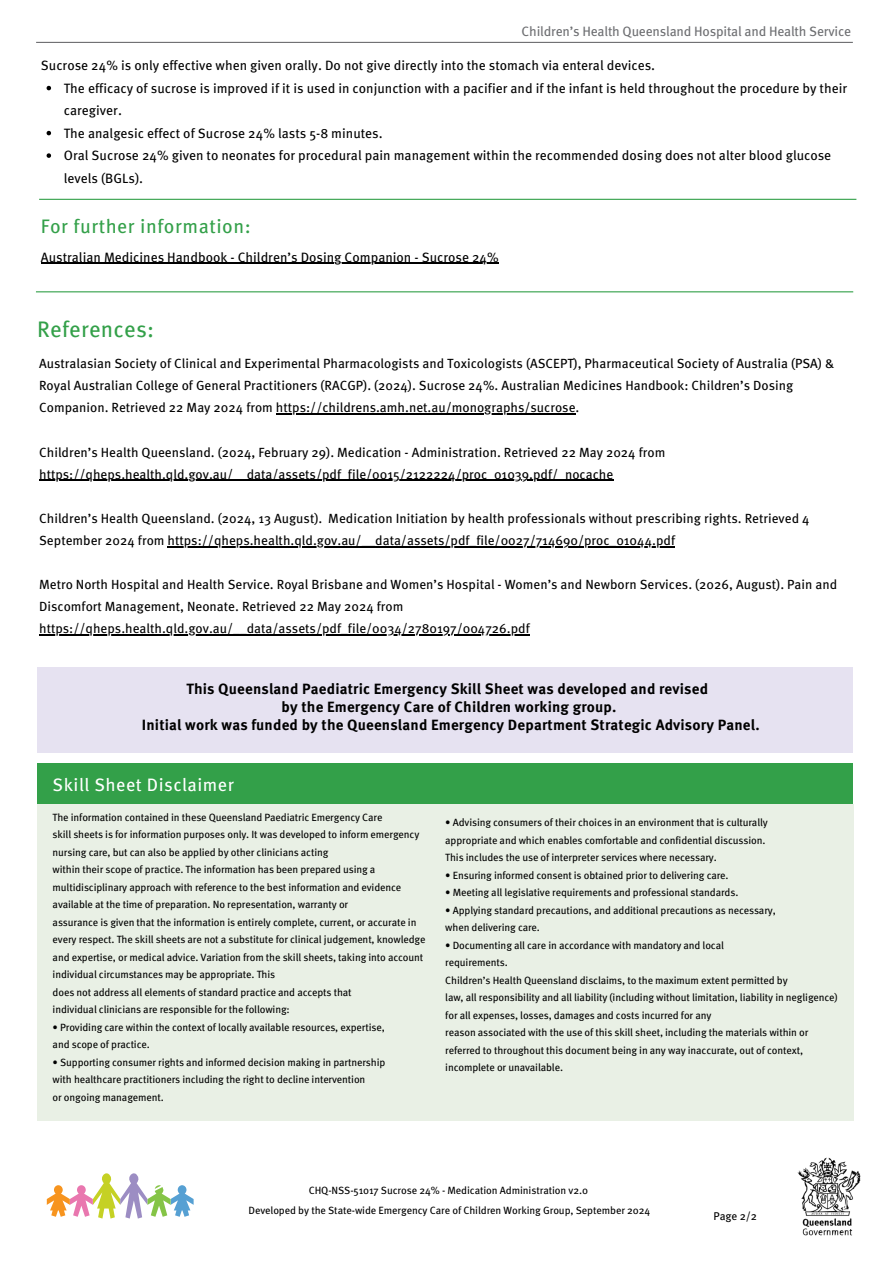
<style>
.page{position:relative;width:894px;height:1264px;background:#fff}
.page>*{position:absolute;margin:0;border:0;box-sizing:border-box;transform-origin:0 0}
.t1{font:22.5px "Meta Hebrew";letter-spacing:.01em;color:#33a049}
.t2{font:19.5px "Meta OT";letter-spacing:.025em;color:#33a049}
.t3{font:18px "Meta OT";letter-spacing:.025em;color:#fff}
.t4{font:700 15px/18px "Meta Hebrew";letter-spacing:.01em;color:#000;text-align:center}
.t5{font:13.5px/22.5px "Meta OT";color:#000}
.t6{font:13.5px "Meta OT";letter-spacing:-.015em;color:#6d6e71}
.t7{font:13.2px/22px "Meta OT";color:#000}
.t8{font:11.25px "Meta OT";color:#000}
.t9{font:10.5px/17.5px "Meta Hebrew";letter-spacing:-.015em;color:#000}
.t10{font:10.5px "Meta OT";letter-spacing:-.01em;color:#000}
</style>
<div class="page">
<svg style="left:47px;top:1173px;width:146px;height:45px"></svg>
<img style="left:797px;top:1157px;width:64px;height:79px">
<hr style="left:36px;top:42px;width:816px;height:1px;background:#6d6e71">
<hr style="left:41px;top:263px;width:457px;height:1px;background:#000">
<div style="left:37px;top:666px;width:815px;height:86px;background:#e6e2f1"></div>
<hr style="left:276px;top:413px;width:299px;height:1px;background:#000">
<hr style="left:39px;top:480px;width:574px;height:1px;background:#000">
<hr style="left:167px;top:546px;width:508px;height:1px;background:#000">
<hr style="left:39px;top:634px;width:490px;height:1px;background:#000">
<div style="left:37px;top:804px;width:816px;height:316px;background:#e9f0e5"></div>
<div style="left:37px;top:763px;width:816px;height:41px;background:#33a049"></div>
<hr style="left:36px;top:291px;width:817px;height:1px;background:#33a049">
<svg style="left:47px;top:86px;width:4px;height:4px"></svg>
<svg style="left:47px;top:131px;width:4px;height:4px"></svg>
<svg style="left:47px;top:153px;width:4px;height:5px"></svg>
<hr style="left:39px;top:199px;width:817px;height:1px;background:#33a049">
<h3 class="t6" style="left:521px;top:20px;width:331px">Children’s Health Queensland Hospital and Health Service</h3>
<p class="t5" style="left:41px;top:53px;width:615px">Sucrose 24% is only effective when given orally. Do not give directly into the stomach via enteral devices.</p>
<p class="t5" style="left:64px;top:76px;width:784px">The efficacy of sucrose is improved if it is used in conjunction with a pacifier and if the infant is held throughout the procedure by their caregiver.<br>The analgesic effect of Sucrose 24% lasts 5-8 minutes.<br>Oral Sucrose 24% given to neonates for procedural pain management within the recommended dosing does not alter blood glucose levels (BGLs).</p>
<p class="t2" style="left:41px;top:211px;width:211px">For further information:</p>
<p class="t5" style="left:41px;top:245px;width:459px">Australian Medicines Handbook - Children’s Dosing Companion - Sucrose 24%</p>
<h1 class="t1" style="left:37px;top:320px;width:118px">References:</h1>
<h5 class="t7" style="left:39px;top:352px;width:796px">Australasian Society of Clinical and Experimental Pharmacologists and Toxicologists (ASCEPT), Pharmaceutical Society of Australia (PSA) &amp;<br>Royal Australian College of General Practitioners (RACGP). (2024). Sucrose 24%. Australian Medicines Handbook: Children’s Dosing<br>Companion. Retrieved 22 May 2024 from https://childrens.amh.net.au/monographs/sucrose.</h5>
<h5 class="t7" style="left:39px;top:440px;width:627px">Children’s Health Queensland. (2024, February 29). Medication - Administration. Retrieved 22 May 2024 from</h5>
<p class="t7" style="left:39px;top:462px;width:575px">https://qheps.health.qld.gov.au/__data/assets/pdf_file/0015/2122224/proc_01039.pdf/_nocache</p>
<p class="t7" style="left:39px;top:506px;width:284px">Children’s Health Queensland. (2024, 13 August).</p>
<h3 class="t7" style="left:39px;top:506px;width:771px;text-indent:289px">Medication Initiation by health professionals without prescribing rights. Retrieved 4<br>September 2024 from https://qheps.health.qld.gov.au/__data/assets/pdf_file/0027/714690/proc_01044.pdf</h3>
<h2 class="t7" style="left:39px;top:573px;width:799px">Metro North Hospital and Health Service. Royal Brisbane and Women’s Hospital - Women’s and Newborn Services. (2026, August). Pain and<br>Discomfort Management, Neonate. Retrieved 22 May 2024 from</h2>
<p class="t7" style="left:39px;top:617px;width:492px">https://qheps.health.qld.gov.au/__data/assets/pdf_file/0034/2780197/004726.pdf</p>
<h5 class="t4" style="left:142px;top:681px;width:619px">This Queensland Paediatric Emergency Skill Sheet was developed and revised<br>by the Emergency Care of Children working group.<br>Initial work was funded by the Queensland Emergency Department Strategic Advisory Panel.</h5>
<p class="t3" style="left:53px;top:770px;width:183px">Skill Sheet Disclaimer</p>
<p class="t9" style="left:53px;top:809px;width:331px">The information contained in these Queensland Paediatric Emergency Care</p>
<p class="t9" style="left:53px;top:826px;width:368px">skill sheets is for information purposes only. It was developed to inform emergency nursing care, but can also be applied by other clinicians acting</p>
<p class="t9" style="left:53px;top:861px;width:350px">within their scope of practice. The information has been prepared using a multidisciplinary approach with reference to the best information and evidence available at the time of preparation. No representation, warranty or</p>
<p class="t9" style="left:53px;top:914px;width:374px">assurance is given that the information is entirely complete, current, or accurate in every respect. The skill sheets are not a substitute for clinical judgement, knowledge and expertise, or medical advice. Variation from the skill sheets, taking into account individual circumstances may be appropriate. This</p>
<p class="t9" style="left:53px;top:984px;width:300px">does not address all elements of standard practice and accepts that</p>
<p class="t9" style="left:53px;top:1001px;width:238px">individual clinicians are responsible for the following:</p>
<p class="t9" style="left:53px;top:1019px;width:333px">• Providing care within the context of locally available resources, expertise,</p>
<p class="t9" style="left:53px;top:1036px;width:99px">and scope of practice.</p>
<p class="t9" style="left:53px;top:1054px;width:334px">• Supporting consumer rights and informed decision making in partnership</p>
<p class="t9" style="left:53px;top:1071px;width:314px">with healthcare practitioners including the right to decline intervention</p>
<p class="t9" style="left:53px;top:1089px;width:113px">or ongoing management.</p>
<p class="t9" style="left:445px;top:814px;width:324px">• Advising consumers of their choices in an environment that is culturally</p>
<p class="t9" style="left:445px;top:832px;width:321px">appropriate and which enables comfortable and confidential discussion.</p>
<p class="t9" style="left:445px;top:849px;width:273px">This includes the use of interpreter services where necessary.</p>
<p class="t9" style="left:445px;top:867px;width:285px">• Ensuring informed consent is obtained prior to delivering care.</p>
<p class="t9" style="left:445px;top:884px;width:294px">• Meeting all legislative requirements and professional standards.</p>
<p class="t9" style="left:445px;top:902px;width:332px">• Applying standard precautions, and additional precautions as necessary,</p>
<p class="t9" style="left:445px;top:919px;width:96px">when delivering care.</p>
<p class="t9" style="left:445px;top:937px;width:280px">• Documenting all care in accordance with mandatory and local</p>
<p class="t9" style="left:445px;top:954px;width:64px">requirements.</p>
<p class="t9" style="left:445px;top:972px;width:344px">Children’s Health Queensland disclaims, to the maximum extent permitted by</p>
<p class="t9" style="left:445px;top:989px;width:394px">law, all responsibility and all liability (including without limitation, liability in negligence) for all expenses, losses, damages and costs incurred for any</p>
<p class="t9" style="left:445px;top:1024px;width:364px">reason associated with the use of this skill sheet, including the materials within or referred to throughout this document being in any way inaccurate, out of context, incomplete or unavailable.</p>
<h2 class="t10" style="left:308px;top:1181px;width:281px">CHQ-NSS-51017 Sucrose 24% - Medication Administration v2.0</h2>
<h3 class="t10" style="left:248px;top:1201px;width:403px">Developed by the State-wide Emergency Care of Children Working Group, September 2024</h3>
<p class="t8" style="left:713px;top:1207px;width:45px">Page 2/2</p>
</div>
